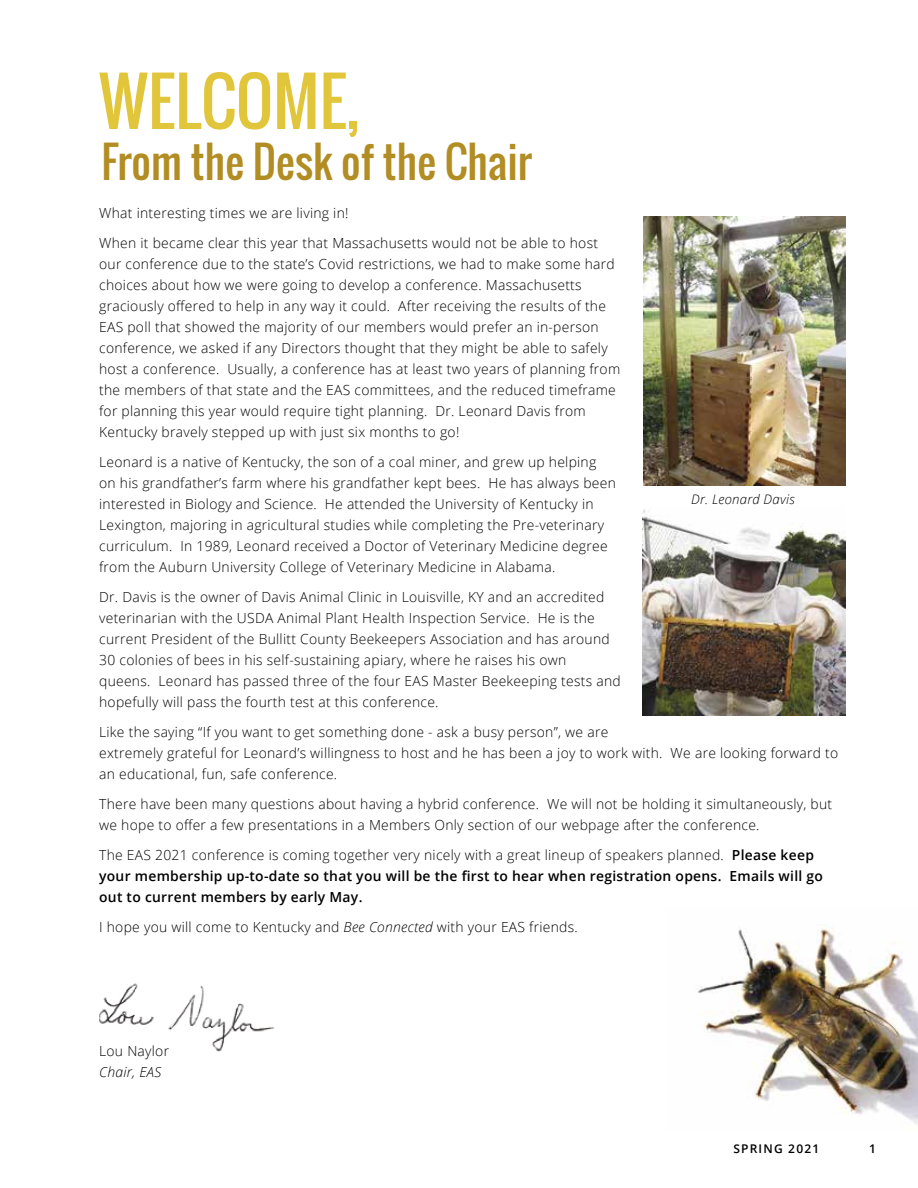
<style>
.page{position:relative;width:918px;height:1188px;background:#fff}
.page>*{position:absolute;margin:0;border:0;box-sizing:border-box;transform-origin:0 0}
.t1{font:64.5px "Oswald";color:#e1c53b}
.t2{font:42px "Oswald";color:#b28d24}
.t3{font:300 13.8px/21px "Open Sans";letter-spacing:.02em;color:#000}
.t4{font:600 13.8px/21px "Open Sans";letter-spacing:.02em;color:#000}
.t5{font:italic 300 13.8px "Open Sans";letter-spacing:.02em;color:#000}
.t6{font:italic 300 13.2px "Open Sans";letter-spacing:.02em;color:#000}
.t7{font:600 12px "Open Sans";letter-spacing:.1em;color:#000}
.s1{font-weight:300}
.s2{font-style:italic}
</style>
<div class="page">
<img style="left:697px;top:924px;width:221px;height:200px">
<img style="left:99px;top:983px;width:175px;height:69px">
<img style="left:643px;top:509px;width:203px;height:207px">
<img style="left:644px;top:216px;width:202px;height:270px">
<h1 class="t1" style="left:99px;top:53px;width:262px">WELCOME,</h1>
<h2 class="t2" style="left:101px;top:130px;width:432px">From the Desk of the Chair</h2>
<p class="t3" style="left:99px;top:197px;width:500px;line-height:30px">What interesting times we are living in!<br>When it became clear this year that Massachusetts would not be able to host</p>
<p class="t3" style="left:99px;top:253px;width:523px">our conference due to the state’s Covid restrictions, we had to make some hard choices about how we were going to develop a conference. Massachusetts graciously offered to help in any way it could. After receiving the results of the EAS poll that showed the majority of our members would prefer an in-person conference, we asked if any Directors thought that they might be able to safely host a conference. Usually, a conference has at least two years of planning from the members of that state and the EAS committees, and the reduced timeframe for planning this year would require tight planning. Dr. Leonard Davis from Kentucky bravely stepped up with just six months to go!</p>
<p class="t3" style="left:99px;top:451px;width:518px">Leonard is a native of Kentucky, the son of a coal miner, and grew up helping on his grandfather’s farm where his grandfather kept bees. He has always been interested in Biology and Science. He attended the University of Kentucky in Lexington, majoring in agricultural studies while completing the Pre-veterinary curriculum. In 1989, Leonard received a Doctor of Veterinary Medicine degree from the Auburn University College of Veterinary Medicine in Alabama.</p>
<p class="t3" style="left:99px;top:586px;width:523px">Dr. Davis is the owner of Davis Animal Clinic in Louisville, KY and an accredited veterinarian with the USDA Animal Plant Health Inspection Service. He is the current President of the Bullitt County Beekeepers Association and has around 30 colonies of bees in his self-sustaining apiary, where he raises his own queens. Leonard has passed three of the four EAS Master Beekeeping tests and hopefully will pass the fourth test at this conference.</p>
<p class="t3" style="left:99px;top:721px;width:741px">Like the saying “If you want to get something done - ask a busy person”, we are<br>extremely grateful for Leonard’s willingness to host and he has been a joy to work with. We are looking forward to an educational, fun, safe conference.</p>
<p class="t3" style="left:99px;top:793px;width:735px">There have been many questions about having a hybrid conference. We will not be holding it simultaneously, but we hope to offer a few presentations in a Members Only section of our webpage after the conference.</p>
<p class="t4" style="left:99px;top:844px;width:725px"><span class="s1">The EAS 2021 conference is coming together very nicely with a great lineup of speakers planned.</span> Please keep your membership up-to-date so that you will be the first to hear when registration opens. Emails will go out to current members by early May.</p>
<p class="t3" style="left:99px;top:916px;width:480px">I hope you will come to Kentucky and <span class="s2">Bee Connected</span> with your EAS friends.</p>
<p class="t6" style="left:691px;top:490px;width:105px">Dr. Leonard Davis</p>
<p class="t3" style="left:99px;top:1040px;width:71px">Lou Naylor</p>
<p class="t5" style="left:99px;top:1063px;width:64px">Chair, EAS</p>
<p class="t7" style="left:733px;top:1140px;width:87px">SPRING 2021</p>
<p class="t7" style="left:869px;top:1140px;width:8px">1</p>
</div>
